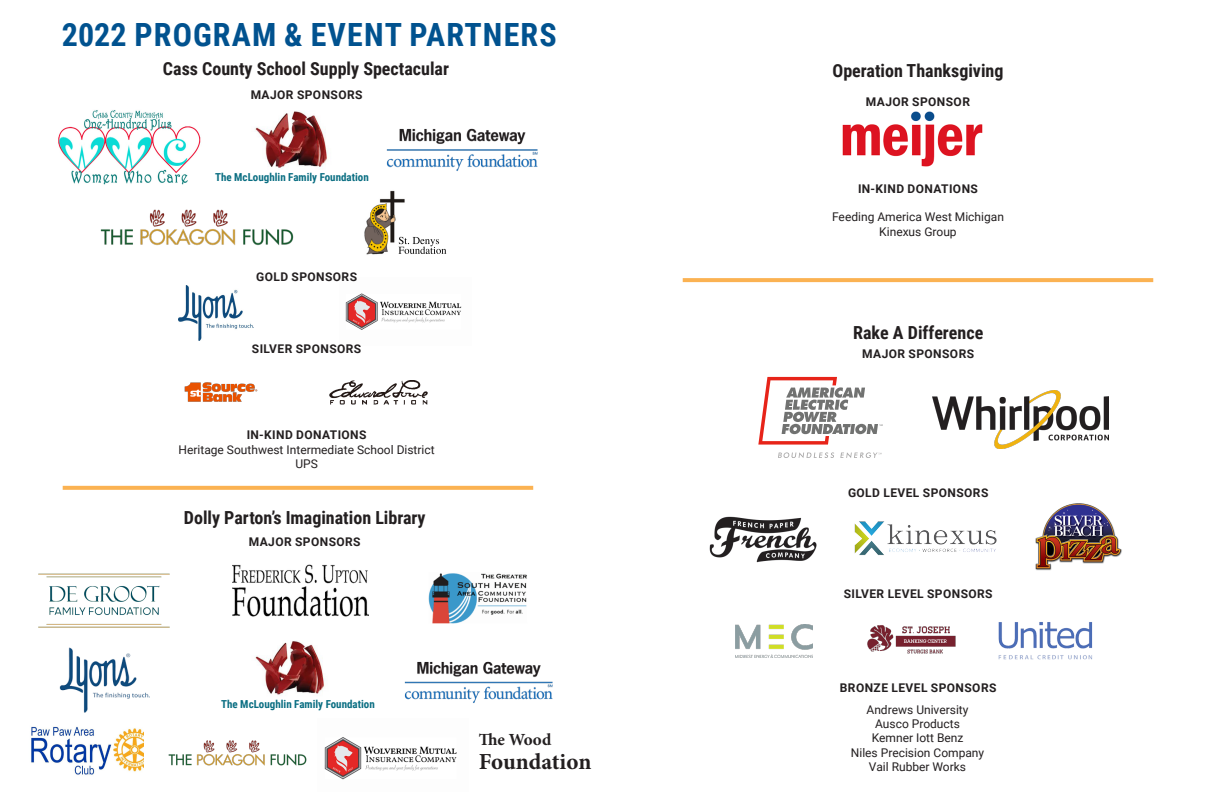
<style>
.page{position:relative;width:1224px;height:792px;background:#fff}
.page>*{position:absolute;margin:0;border:0;box-sizing:border-box;transform-origin:0 0}
.t1{font:700 32px "Roboto Condensed";letter-spacing:.035em;color:#01528f}
.t2{font:700 23px "Minion Pro";letter-spacing:-.005em;color:#231f20}
.t3{font:700 18px "Roboto Condensed";color:#231f20}
.t4{font:700 17px "Minion Pro";color:#231f20}
.t5{font:700 12px "Roboto";letter-spacing:.035em;color:#231f20}
.t6{font:12px "Roboto";color:#231f20}
.t7{font:700 11px "Roboto Condensed";color:#0a6e82}
</style>
<div class="page">
<img style="left:31px;top:726px;width:113px;height:49px">
<img style="left:345px;top:293px;width:117px;height:37px">
<img style="left:59px;top:647px;width:91px;height:66px">
<img style="left:324px;top:737px;width:133px;height:43px">
<img style="left:404px;top:661px;width:149px;height:42px">
<img style="left:38px;top:573px;width:132px;height:55px">
<img style="left:169px;top:740px;width:138px;height:26px">
<img style="left:843px;top:111px;width:139px;height:55px">
<img style="left:364px;top:190px;width:83px;height:65px">
<img style="left:255px;top:110px;width:73px;height:59px">
<img style="left:386px;top:128px;width:152px;height:43px">
<img style="left:101px;top:209px;width:192px;height:37px">
<img style="left:58px;top:110px;width:143px;height:75px">
<img style="left:709px;top:516px;width:108px;height:47px">
<img style="left:854px;top:521px;width:143px;height:34px">
<img style="left:1035px;top:503px;width:87px;height:67px">
<img style="left:735px;top:624px;width:78px;height:33px">
<img style="left:867px;top:625px;width:89px;height:29px">
<svg style="left:758px;top:377px;width:125px;height:68px"></svg>
<svg style="left:778px;top:452px;width:56px;height:6px"></svg>
<svg style="left:840px;top:452px;width:42px;height:6px"></svg>
<img style="left:184px;top:382px;width:74px;height:20px">
<img style="left:178px;top:286px;width:76px;height:55px">
<img style="left:329px;top:380px;width:99px;height:24px">
<img style="left:428px;top:573px;width:99px;height:51px">
<img style="left:255px;top:640px;width:70px;height:55px">
<img style="left:232px;top:564px;width:136px;height:53px">
<img style="left:998px;top:622px;width:95px;height:38px">
<img style="left:932px;top:390px;width:176px;height:59px">
<svg style="left:63px;top:486px;width:470px;height:4px;background:#fbb559"></svg>
<svg style="left:683px;top:278px;width:470px;height:4px;background:#fbb456"></svg>
<p class="t1" style="left:62px;top:12px;width:496px">2022 PROGRAM &amp; EVENT PARTNERS</p>
<p class="t3" style="left:163px;top:56px;width:288px">Cass County School Supply Spectacular</p>
<p class="t5" style="left:251px;top:86px;width:113px">MAJOR SPONSORS</p>
<p class="t7" style="left:215px;top:169px;width:155px">The McLoughlin Family Foundation</p>
<p class="t5" style="left:256px;top:268px;width:102px">GOLD SPONSORS</p>
<p class="t5" style="left:252px;top:340px;width:111px">SILVER SPONSORS</p>
<p class="t5" style="left:247px;top:426px;width:121px">IN-KIND DONATIONS</p>
<p class="t6" style="left:179px;top:441px;width:258px">Heritage Southwest Intermediate School District</p>
<p class="t6" style="left:295px;top:455px;width:24px">UPS</p>
<p class="t3" style="left:184px;top:505px;width:243px">Dolly Parton’s Imagination Library</p>
<p class="t5" style="left:249px;top:533px;width:113px">MAJOR SPONSORS</p>
<p class="t7" style="left:221px;top:696px;width:155px">The McLoughlin Family Foundation</p>
<p class="t4" style="left:479px;top:728px;width:74px">The Wood</p>
<p class="t2" style="left:479px;top:745px;width:114px">Foundation</p>
<p class="t3" style="left:833px;top:58px;width:172px">Operation Thanksgiving</p>
<p class="t5" style="left:866px;top:93px;width:106px">MAJOR SPONSOR</p>
<p class="t5" style="left:858px;top:180px;width:121px">IN-KIND DONATIONS</p>
<p class="t6" style="left:832px;top:209px;width:173px">Feeding America West Michigan</p>
<p class="t6" style="left:879px;top:223px;width:79px">Kinexus Group</p>
<p class="t3" style="left:853px;top:320px;width:132px">Rake A Difference</p>
<p class="t5" style="left:862px;top:346px;width:113px">MAJOR SPONSORS</p>
<p class="t5" style="left:848px;top:485px;width:142px">GOLD LEVEL SPONSORS</p>
<p class="t5" style="left:844px;top:585px;width:150px">SILVER LEVEL SPONSORS</p>
<p class="t5" style="left:840px;top:679px;width:158px">BRONZE LEVEL SPONSORS</p>
<p class="t6" style="left:867px;top:701px;width:104px">Andrews University</p>
<p class="t6" style="left:875px;top:715px;width:86px">Ausco Products</p>
<p class="t6" style="left:872px;top:730px;width:93px">Kemner Iott Benz</p>
<p class="t6" style="left:851px;top:744px;width:135px">Niles Precision Company</p>
<p class="t6" style="left:869px;top:759px;width:99px">Vail Rubber Works</p>
</div>
